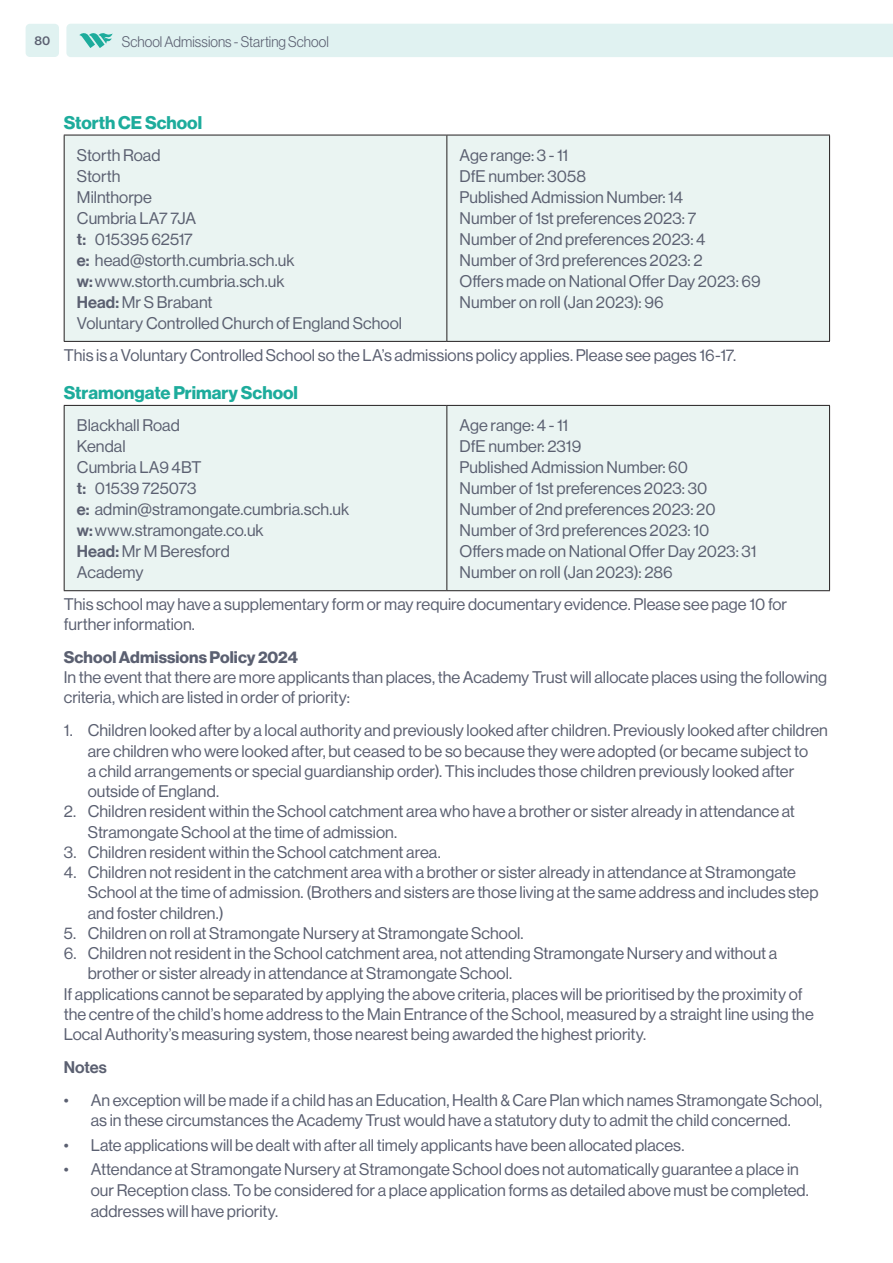
<style>
.page{position:relative;width:893px;height:1263px;background:#fff}
.page>*{position:absolute;margin:0;border:0;box-sizing:border-box;transform-origin:0 0}
.Sub_heading{font:18px "N Haas Grotesk DS Pro 75 Bd";color:#1dac9c}
.body{font:16.5px/20.2px "N Haas Grotesk DS Pro 55 Rg";color:#5b6071}
.Admissions{font:16.5px "N Haas Grotesk DS Pro 75 Bd";letter-spacing:.005em;color:#5b6071}
.body-2{font:16.5px "N Haas Grotesk DS Pro 65 Md";letter-spacing:-.005em;color:#5b6071}
.t1{font:15px "N Haas Grotesk DS Pro 45 Lt";letter-spacing:.005em;color:#5b6071;scale:.95 1}
.t2{font:12px "N Haas Grotesk TX Pro 65 Md";color:#5b6071}
.s1{font-family:"N Haas Grotesk DS Pro 65 Md"}
</style>
<div class="page">
<div style="left:66px;top:24px;width:827px;height:33px;background:#e0f2f1"></div>
<div style="left:26px;top:24px;width:33px;height:33px;background:#e0f2f1;border-radius:4px"></div>
<div style="left:65px;top:136px;width:764px;height:205px;background:#eaf4f2"></div>
<hr style="left:446px;top:135px;width:1px;height:206px;background:#231f20">
<hr style="left:64px;top:135px;width:383px;height:1px;background:#231f20">
<hr style="left:64px;top:135px;width:1px;height:206px;background:#231f20">
<hr style="left:447px;top:135px;width:383px;height:1px;background:#231f20">
<hr style="left:829px;top:135px;width:1px;height:206px;background:#231f20">
<hr style="left:64px;top:341px;width:383px;height:1px;background:#231f20">
<hr style="left:447px;top:341px;width:383px;height:1px;background:#231f20">
<div style="left:65px;top:406px;width:764px;height:184px;background:#eaf4f2"></div>
<hr style="left:446px;top:406px;width:1px;height:184px;background:#231f20">
<hr style="left:64px;top:405px;width:383px;height:1px;background:#231f20">
<hr style="left:64px;top:406px;width:1px;height:184px;background:#231f20">
<hr style="left:447px;top:405px;width:383px;height:1px;background:#231f20">
<hr style="left:829px;top:406px;width:1px;height:184px;background:#231f20">
<hr style="left:64px;top:590px;width:383px;height:1px;background:#231f20">
<hr style="left:447px;top:590px;width:383px;height:1px;background:#231f20">
<p class="t2" style="left:34px;top:33px;width:17px">80</p>
<p class="t1" style="left:122px;top:33px;width:220px">School Admissions - Starting School</p>
<p class="Sub_heading" style="left:64px;top:112px;width:140px">Storth CE School</p>
<p class="body" style="left:77px;top:145px;width:85px">Storth Road</p>
<p class="body" style="left:77px;top:166px;width:45px">Storth</p>
<p class="body" style="left:77px;top:187px;width:76px">Milnthorpe</p>
<p class="body" style="left:77px;top:208px;width:121px">Cumbria LA7 7JA</p>
<p class="body" style="left:77px;top:229px;width:117px"><span class="s1">t:</span> 015395 62517</p>
<p class="body" style="left:77px;top:250px;width:219px"><span class="s1">e:</span> head@storth.cumbria.sch.uk</p>
<p class="body" style="left:77px;top:271px;width:209px"><span class="s1">w:</span>www.storth.cumbria.sch.uk</p>
<p class="body" style="left:77px;top:292px;width:137px"><span class="s1">Head:</span> Mr S Brabant</p>
<p class="body" style="left:77px;top:313px;width:327px">Voluntary Controlled Church of England School</p>
<p class="body" style="left:460px;top:144px;width:225px;line-height:21px">Age range: 3 - 11<br>DfE number: 3058<br>Published Admission Number: 14</p>
<p class="body" style="left:460px;top:208px;width:238px">Number of 1st preferences 2023: 7</p>
<p class="body" style="left:460px;top:229px;width:247px">Number of 2nd preferences 2023: 4</p>
<p class="body" style="left:460px;top:250px;width:244px">Number of 3rd preferences 2023: 2</p>
<p class="body" style="left:460px;top:270px;width:303px;line-height:21px">Offers made on National Offer Day 2023: 69<br>Number on roll (Jan 2023): 96</p>
<p class="body" style="left:64px;top:345px;width:674px">This is a Voluntary Controlled School so the LA’s admissions policy applies. Please see pages 16-17.</p>
<p class="Sub_heading" style="left:64px;top:382px;width:236px">Stramongate Primary School</p>
<p class="body" style="left:77px;top:415px;width:104px">Blackhall Road</p>
<p class="body" style="left:77px;top:436px;width:50px">Kendal</p>
<p class="body" style="left:77px;top:457px;width:126px">Cumbria LA9 4BT</p>
<p class="body" style="left:77px;top:478px;width:121px"><span class="s1">t:</span> 01539 725073</p>
<p class="body" style="left:77px;top:499px;width:274px"><span class="s1">e:</span> admin@stramongate.cumbria.sch.uk</p>
<p class="body" style="left:77px;top:520px;width:188px"><span class="s1">w:</span>www.stramongate.co.uk</p>
<p class="body" style="left:77px;top:541px;width:154px"><span class="s1">Head:</span> Mr M Beresford</p>
<p class="body" style="left:77px;top:562px;width:68px">Academy</p>
<p class="body" style="left:460px;top:415px;width:249px;line-height:21px">Age range: 4 - 11<br>DfE number: 2319<br>Published Admission Number: 60<br>Number of 1st preferences 2023: 30</p>
<p class="body" style="left:460px;top:499px;width:258px">Number of 2nd preferences 2023: 20</p>
<p class="body" style="left:460px;top:520px;width:251px">Number of 3rd preferences 2023: 10</p>
<p class="body" style="left:460px;top:541px;width:299px">Offers made on National Offer Day 2023: 31</p>
<p class="body" style="left:460px;top:562px;width:215px">Number on roll (Jan 2023): 286</p>
<p class="body" style="left:64px;top:594px;width:725px">This school may have a supplementary form or may require documentary evidence. Please see page 10 for further information.</p>
<p class="Admissions" style="left:64px;top:647px;width:236px">School Admissions Policy 2024</p>
<p class="body" style="left:64px;top:667px;width:765px">In the event that there are more applicants than places, the Academy Trust will allocate places using the following criteria, which are listed in order of priority:</p>
<p class="body" style="left:88px;top:720px;width:742px;text-indent:-24px">1. Children looked after by a local authority and previously looked after children. Previously looked after children are children who were looked after, but ceased to be so because they were adopted (or became subject to<br>a child arrangements or special guardianship order). This includes those children previously looked after outside of England.</p>
<p class="body" style="left:88px;top:801px;width:709px;text-indent:-24px">2. Children resident within the School catchment area who have a brother or sister already in attendance at<br>Stramongate School at the time of admission.</p>
<p class="body" style="left:64px;top:842px;width:378px">3. Children resident within the School catchment area.</p>
<p class="body" style="left:88px;top:862px;width:732px;text-indent:-24px">4. Children not resident in the catchment area with a brother or sister already in attendance at Stramongate<br>School at the time of admission. (Brothers and sisters are those living at the same address and includes step and foster children.)</p>
<p class="body" style="left:64px;top:923px;width:461px">5. Children on roll at Stramongate Nursery at Stramongate School.</p>
<p class="body" style="left:88px;top:943px;width:691px;text-indent:-24px">6. Children not resident in the School catchment area, not attending Stramongate Nursery and without a brother or sister already in attendance at Stramongate School.</p>
<p class="body" style="left:64px;top:984px;width:751px">If applications cannot be separated by applying the above criteria, places will be prioritised by the proximity of the centre of the child’s home address to the Main Entrance of the School, measured by a straight line using the<br>Local Authority’s measuring system, those nearest being awarded the highest priority.</p>
<p class="body-2" style="left:64px;top:1058px;width:44px">Notes</p>
<p class="body" style="left:64px;top:1090px;width:760px;text-align:center">• An exception will be made if a child has an Education, Health &amp; Care Plan which names Stramongate School, as in these circumstances the Academy Trust would have a statutory duty to admit the child concerned.</p>
<p class="body" style="left:64px;top:1135px;width:622px">• Late applications will be dealt with after all timely applicants have been allocated places.</p>
<p class="body" style="left:91px;top:1159px;width:720px;text-indent:-27px">• Attendance at Stramongate Nursery at Stramongate School does not automatically guarantee a place in our Reception class. To be considered for a place application forms as detailed above must be completed. addresses will have priority.</p>
</div>
